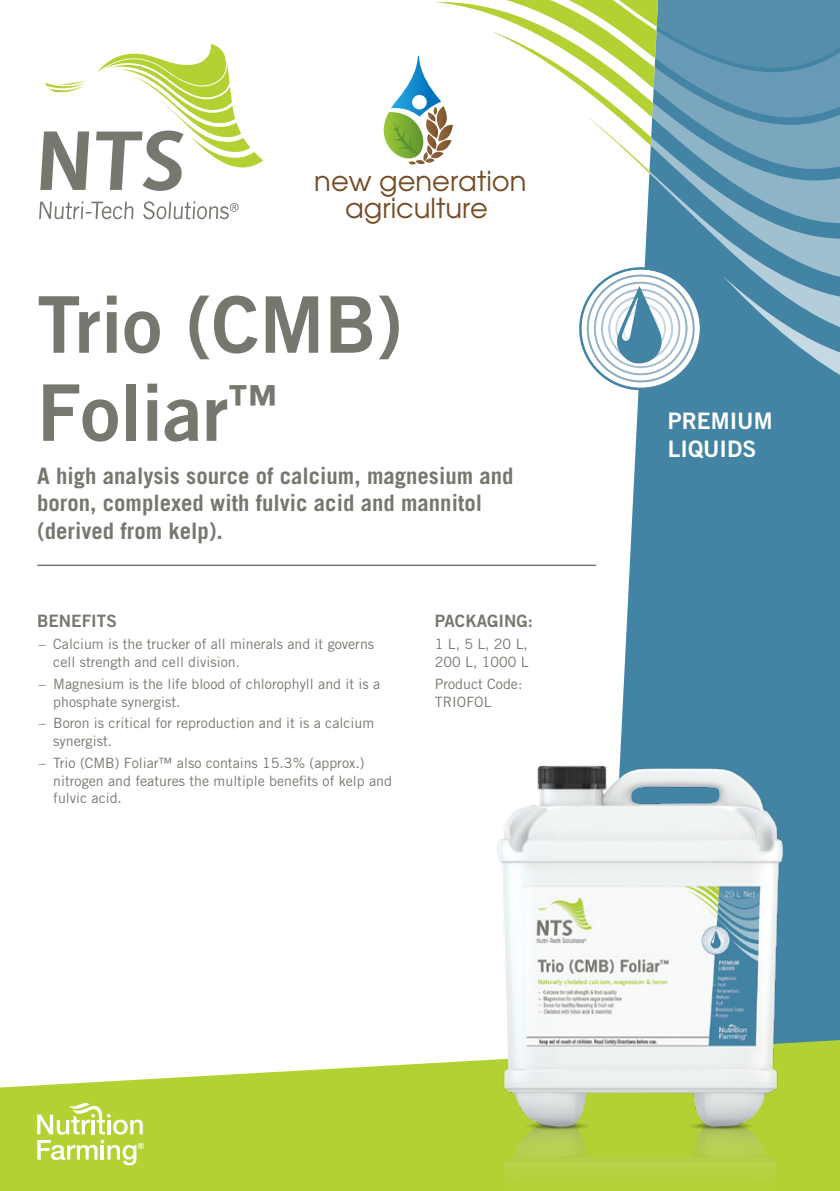
<style>
.page{position:relative;width:840px;height:1191px;background:#fff}
.page>*{position:absolute;margin:0;border:0;box-sizing:border-box;transform-origin:0 0}
.t1{font:78px/88px "Trade Gothic Bold Two";color:#77776f}
.t2{font:27.4px/27.8px "Avant Garde";color:#754c24;text-align:center}
.t3{font:700 22.8px/27.2px "Trade Gothic";color:#77776f}
.t4{font:22.8px/27.2px "Trade Gothic Bold Two";color:#fff}
.t5{font:17px "Trade Gothic Bold Two";color:#77776f}
.t6{font:14.2px/17.8px "Trade Gothic";color:#77776f}
.t7{font:700 8.6px "Helvetica";color:#fff}
</style>
<div class="page">
<svg style="left:40px;top:44px;width:223px;height:147px"></svg>
<svg style="left:39px;top:201px;width:94px;height:18px"></svg>
<svg style="left:143px;top:201px;width:95px;height:18px"></svg>
<div style="left:621px;top:407px;width:218px;height:327px;background:#4383a3"></div>
<hr style="left:37px;top:564px;width:559px;height:2px;background:#77776f">
<svg style="left:0;top:1061px;width:466px;height:130px;background:#bad74b"></svg>
<svg style="left:37px;top:1102px;width:106px;height:63px"></svg>
<img style="left:466px;top:734px;width:373px;height:457px">
<svg style="left:383px;top:0;width:456px;height:407px"></svg>
<h2 class="t2" style="left:314px;top:166px;width:213px">new generation agriculture</h2>
<p class="t1" style="left:37px;top:279px;width:367px">Trio (CMB)<br>Foliar<sup>™</sup></p>
<p class="t3" style="left:37px;top:462px;width:477px">A high analysis source of calcium, magnesium and boron, complexed with fulvic acid and mannitol (derived from kelp).</p>
<p class="t5" style="left:37px;top:611px;width:81px">BENEFITS</p>
<p class="t6" style="left:53px;top:635px;width:322px;text-indent:-14px">– Calcium is the trucker of all minerals and it governs cell strength and cell division.</p>
<p class="t6" style="left:53px;top:674px;width:328px;text-indent:-14px">– Magnesium is the life blood of chlorophyll and it is a phosphate synergist.</p>
<p class="t6" style="left:53px;top:714px;width:322px;text-indent:-14px">– Boron is critical for reproduction and it is a calcium synergist.</p>
<p class="t6" style="left:53px;top:753px;width:340px;text-indent:-14px">– Trio (CMB) Foliar™ also contains 15.3% (approx.) nitrogen and features the multiple benefits of kelp and fulvic acid.</p>
<p class="t5" style="left:434px;top:611px;width:100px">PACKAGING:</p>
<p class="t6" style="left:434px;top:635px;width:95px">1 L, 5 L, 20 L,<br>200 L, 1000 L</p>
<p class="t6" style="left:434px;top:674px;width:89px">Product Code:<br>TRIOFOL</p>
<p class="t7" style="left:138px;top:1138px;width:8px">®</p>
<p class="t4" style="left:667px;top:407px;width:106px">PREMIUM<br>LIQUIDS</p>
</div>
